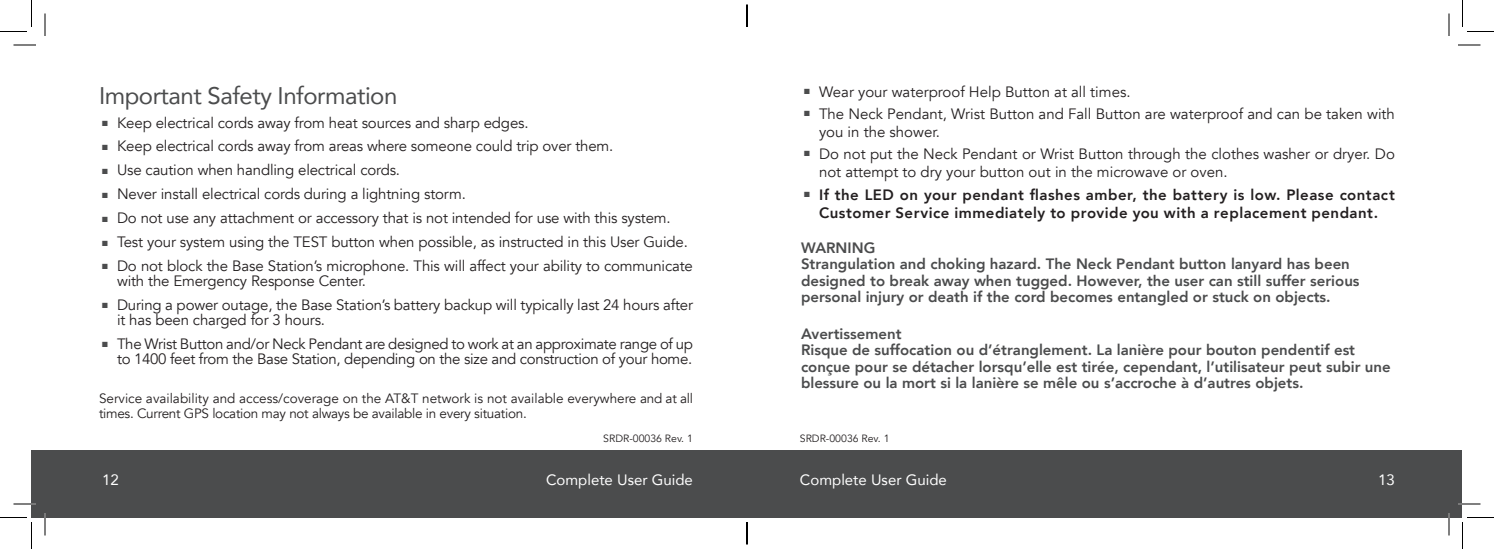
<style>
.page{position:relative;width:1494px;height:549px;background:#fff}
.page>*{position:absolute;margin:0;border:0;box-sizing:border-box;transform-origin:0 0}
.t1{font:24px "Avenir";letter-spacing:-.02em;color:#4b4c4d}
.t2{font:15px/15px "Avenir";letter-spacing:-.01em;color:#231f20}
.t3{font:800 15px/16.5px "Avenir";color:#4b4c4d}
.t4{font:800 15px/18px "Avenir";letter-spacing:.03em;color:#231f20;text-align:center}
.t5{font:15px "Avenir";color:#fff}
.t6{font:13.5px/15px "Avenir";color:#231f20}
.t7{font:10.5px "Avenir";color:#231f20}
.s1{color:#4b4c4d}
</style>
<div class="page">
<div style="left:32px;top:450px;width:1430px;height:68px;background:#4b4c4d"></div>
<hr style="left:14px;top:503px;width:22px;height:2px;background:#fff">
<hr style="left:1458px;top:503px;width:22px;height:2px;background:#fff">
<hr style="left:44px;top:513px;width:2px;height:23px;background:#fff">
<hr style="left:1448px;top:513px;width:2px;height:23px;background:#fff">
<svg style="left:14px;top:45px;width:22px;height:1px"></svg>
<svg style="left:1458px;top:45px;width:22px;height:1px"></svg>
<svg style="left:14px;top:504px;width:22px;height:1px"></svg>
<svg style="left:1458px;top:504px;width:22px;height:1px"></svg>
<svg style="left:45px;top:14px;width:1px;height:22px"></svg>
<svg style="left:45px;top:513px;width:1px;height:23px"></svg>
<svg style="left:1449px;top:14px;width:1px;height:22px"></svg>
<svg style="left:1449px;top:513px;width:1px;height:23px"></svg>
<svg style="left:0;top:0;width:32px;height:32px"></svg>
<svg style="left:0;top:517px;width:32px;height:32px"></svg>
<svg style="left:1462px;top:0;width:32px;height:32px"></svg>
<svg style="left:1462px;top:517px;width:32px;height:32px"></svg>
<svg style="left:746px;top:4px;width:2px;height:23px"></svg>
<svg style="left:746px;top:522px;width:2px;height:22px"></svg>
<h1 class="t1" style="left:99px;top:77px;width:300px">Important Safety Information</h1>
<p class="t2" style="left:102px;top:115px;width:428px"><span class="s1">■</span> Keep electrical cords away from heat sources and sharp edges.</p>
<p class="t2" style="left:102px;top:139px;width:513px"><span class="s1">■</span> Keep electrical cords away from areas where someone could trip over them.</p>
<p class="t2" style="left:102px;top:163px;width:300px"><span class="s1">■</span> Use caution when handling electrical cords.</p>
<p class="t2" style="left:102px;top:187px;width:365px"><span class="s1">■</span> Never install electrical cords during a lightning storm.</p>
<p class="t2" style="left:102px;top:211px;width:570px"><span class="s1">■</span> Do not use any attachment or accessory that is not intended for use with this system.</p>
<p class="t2" style="left:102px;top:235px;width:587px"><span class="s1">■</span> Test your system using the TEST button when possible, as instructed in this User Guide.</p>
<p class="t2" style="left:117px;top:259px;width:577px;text-indent:-15px"><span class="s1">■</span> Do not block the Base Station’s microphone. This will affect your ability to communicate with the Emergency Response Center.</p>
<p class="t2" style="left:117px;top:297px;width:578px;text-indent:-15px"><span class="s1">■</span> During a power outage, the Base Station’s battery backup will typically last 24 hours after it has been charged for 3 hours.</p>
<p class="t2" style="left:102px;top:336px;width:593px;text-align:right"><span class="s1">■</span> The Wrist Button and/or Neck Pendant are designed to work at an approximate range of up to 1400 feet from the Base Station, depending on the size and construction of your home.</p>
<p class="t6" style="left:99px;top:392px;width:596px">Service availability and access/coverage on the AT&amp;T network is not available everywhere and at all times. Current GPS location may not always be available in every situation.</p>
<p class="t2" style="left:804px;top:84px;width:328px"><sup>■</sup> Wear your waterproof Help Button at all times.</p>
<p class="t2" style="left:819px;top:105px;width:577px;line-height:18px;text-indent:-15px"><sup>■</sup> The Neck Pendant, Wrist Button and Fall Button are waterproof and can be taken with you in the shower.</p>
<p class="t2" style="left:819px;top:145px;width:577px;line-height:18px;text-indent:-15px"><sup>■</sup> Do not put the Neck Pendant or Wrist Button through the clothes washer or dryer. Do not attempt to dry your button out in the microwave or oven.</p>
<p class="t4" style="left:804px;top:185px;width:592px"><sup>■</sup> If the LED on your pendant flashes amber, the battery is low. Please contact<br>Customer Service immediately to provide you with a replacement pendant.</p>
<p class="t3" style="left:801px;top:239px;width:560px">WARNING<br>Strangulation and choking hazard. The Neck Pendant button lanyard has been designed to break away when tugged. However, the user can still suffer serious personal injury or death if the cord becomes entangled or stuck on objects.</p>
<p class="t3" style="left:801px;top:325px;width:591px">Avertissement<br>Risque de suffocation ou d’étranglement. La lanière pour bouton pendentif est conçue pour se détacher lorsqu’elle est tirée, cependant, l’utilisateur peut subir une blessure ou la mort si la lanière se mêle ou s’accroche à d’autres objets.</p>
<p class="t7" style="left:603px;top:432px;width:91px">SRDR-00036 Rev. 1</p>
<p class="t7" style="left:800px;top:432px;width:91px">SRDR-00036 Rev. 1</p>
<p class="t5" style="left:102px;top:467px;width:18px">12</p>
<p class="t5" style="left:546px;top:467px;width:148px">Complete User Guide</p>
<p class="t5" style="left:800px;top:467px;width:148px">Complete User Guide</p>
<p class="t5" style="left:1378px;top:467px;width:18px">13</p>
</div>
